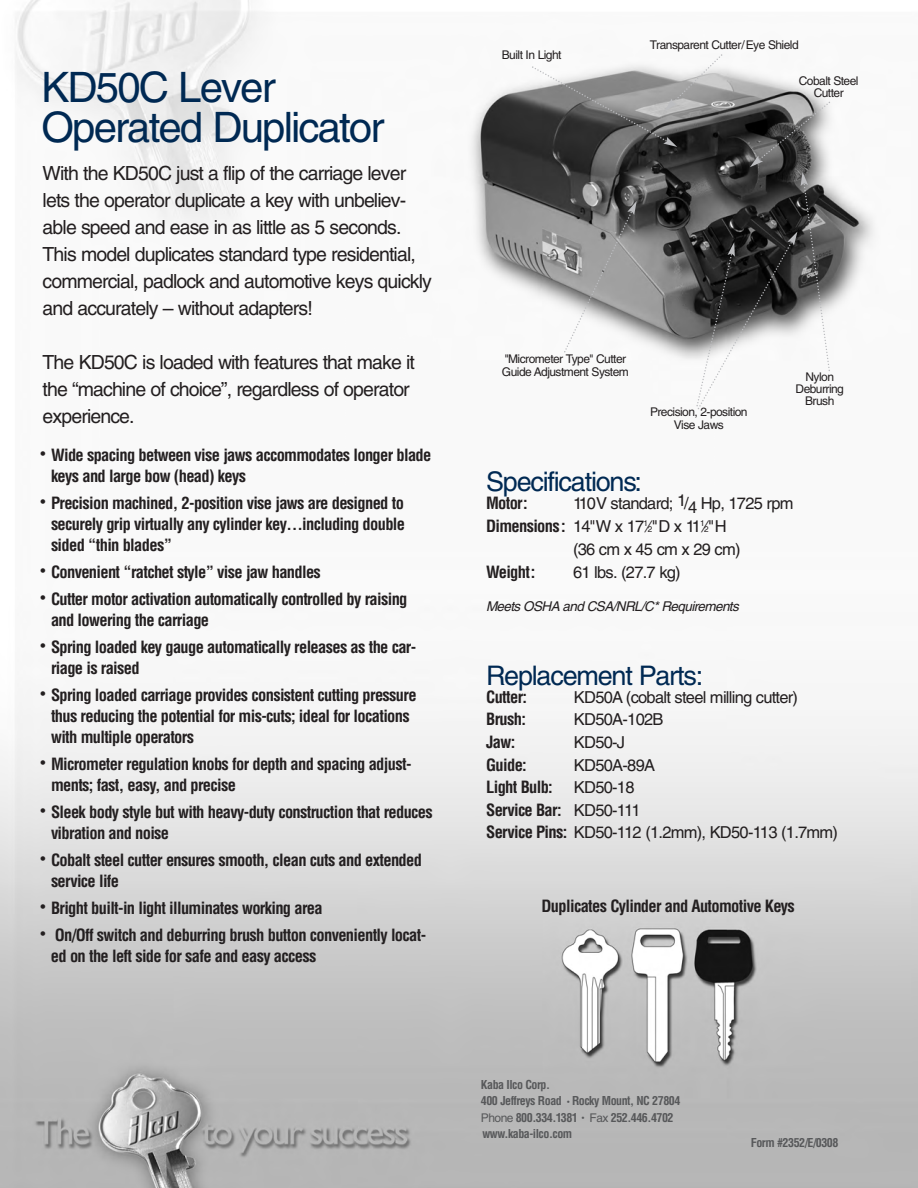
<style>
.page{position:relative;width:918px;height:1188px;background:#fff}
.page>*{position:absolute;margin:0;border:0;box-sizing:border-box;transform-origin:0 0}
.t1{font:42px/40.5px "Helvetica";letter-spacing:-.045em;color:#002953}
.t2{font:27px "Helvetica";letter-spacing:-.045em;color:#002953}
.t3{font:19.5px/27px "Helvetica";letter-spacing:-.045em;color:#231f20}
.t4{font:700 condensed 16.5px/21px "Helvetica";letter-spacing:-.04em;color:#231f20}
.t5{font:16.5px/22.5px "Helvetica";letter-spacing:-.045em;color:#231f20}
.t6{font:italic 13.5px "Helvetica";letter-spacing:-.045em;color:#231f20}
.t7{font:12px/12px "Helvetica";letter-spacing:-.045em;color:#231f20;text-align:center}
.t8{font:700 condensed 12px/16.5px "Helvetica";letter-spacing:-.04em;color:#57585a}
.s1{font-weight:700;font-stretch:condensed}
.s2{font-size:8.25px}
.s3{font-size:6px}
.s4{font-weight:400;font-stretch:normal}
</style>
<div class="page">
<img style="left:0;top:0;width:918px;height:1188px">
<svg style="left:532px;top:54px;width:299px;height:355px"></svg>
<h1 class="t1" style="left:41px;top:71px;width:344px">KD50C Lever<br>Operated Duplicator</h1>
<p class="t3" style="left:43px;top:161px;width:391px">With the KD50C just a flip of the carriage lever lets the operator duplicate a key with unbeliev&shy;able speed and ease in as little as 5 seconds.<br>This model duplicates standard type residential, commercial, padlock and automotive keys quickly and accurately – without adapters!</p>
<p class="t3" style="left:43px;top:350px;width:374px">The KD50C is loaded with features that make it the “machine of choice”, regardless of operator experience.</p>
<p class="t4" style="left:51px;top:445px;width:382px;text-indent:-10px"><sup>•</sup> Wide spacing between vise jaws accommodates longer blade keys and large bow (head) keys</p>
<p class="t4" style="left:51px;top:493px;width:356px;text-align:justify;text-indent:-10px"><sup>•</sup> Precision machined, 2-position vise jaws are designed to securely grip virtually any cylinder key…including double sided “thin blades”</p>
<p class="t4" style="left:40px;top:562px;width:282px"><sup>•</sup> Convenient “ratchet style” vise jaw handles</p>
<p class="t4" style="left:51px;top:589px;width:358px;text-indent:-10px"><sup>•</sup> Cutter motor activation automatically controlled by raising and lowering the carriage</p>
<p class="t4" style="left:51px;top:637px;width:367px;text-indent:-10px"><sup>•</sup> Spring loaded key gauge automatically releases as the car&shy;riage is raised</p>
<p class="t4" style="left:51px;top:685px;width:367px;text-indent:-10px"><sup>•</sup> Spring loaded carriage provides consistent cutting pressure thus reducing the potential for mis-cuts; ideal for locations with multiple operators</p>
<p class="t4" style="left:51px;top:754px;width:362px;text-indent:-10px"><sup>•</sup> Micrometer regulation knobs for depth and spacing adjust&shy;ments; fast, easy, and precise</p>
<p class="t4" style="left:51px;top:802px;width:383px;text-indent:-10px"><sup>•</sup> Sleek body style but with heavy-duty construction that reduces vibration and noise</p>
<p class="t4" style="left:51px;top:850px;width:373px;text-indent:-10px"><sup>•</sup> Cobalt steel cutter ensures smooth, clean cuts and extended service life</p>
<p class="t4" style="left:40px;top:898px;width:284px"><sup>•</sup> Bright built-in light illuminates working area</p>
<p class="t4" style="left:51px;top:925px;width:377px;text-indent:-10px"><sup>•</sup> On/Off switch and deburring brush button conveniently locat&shy;ed on the left side for safe and easy access</p>
<p class="t7" style="left:502px;top:50px;width:61px">Built In Light</p>
<p class="t7" style="left:650px;top:40px;width:150px">Transparent Cutter/Eye Shield</p>
<p class="t7" style="left:799px;top:76px;width:61px">Cobalt Steel<br>Cutter</p>
<p class="t7" style="left:502px;top:353px;width:128px;line-height:13.5px;text-align:left">''Micrometer Type'' Cutter<br>Guide Adjustment System</p>
<p class="t7" style="left:650px;top:406px;width:99px;line-height:13.5px">Precision, 2-position<br>Vise Jaws</p>
<p class="t7" style="left:796px;top:372px;width:50px">Nylon<br>Deburring<br>Brush</p>
<h2 class="t2" style="left:486px;top:472px;width:158px">Specifications:</h2>
<p class="t4" style="left:486px;top:493px;width:43px">Motor:</p>
<p class="t5" style="left:573px;top:494px;width:222px">110V standard; 1/4 Hp, 1725 rpm</p>
<p class="t5" style="left:486px;top:516px;width:242px"><span class="s1">Dimensions:</span> 14''W x 17<sup>1</sup>⁄<span class="s2">2</span>''D x 11<sup>1</sup>⁄<span class="s2">2</span>''H</p>
<p class="t5" style="left:573px;top:539px;width:169px">(36 cm x 45 cm x 29 cm)</p>
<p class="t4" style="left:486px;top:562px;width:51px">Weight:</p>
<p class="t5" style="left:573px;top:563px;width:109px">61 lbs. (27.7 kg)</p>
<p class="t6" style="left:486px;top:602px;width:254px">Meets OSHA and CSA/NRL/C* Requirements</p>
<h2 class="t2" style="left:486px;top:665px;width:219px">Replacement Parts:</h2>
<p class="t4" style="left:486px;top:687px;width:42px">Cutter:</p>
<p class="t5" style="left:574px;top:687px;width:226px">KD50A (cobalt steel milling cutter)</p>
<p class="t4" style="left:486px;top:709px;width:41px">Brush:</p>
<p class="t5" style="left:574px;top:710px;width:91px">KD50A-102B</p>
<p class="t4" style="left:486px;top:732px;width:31px">Jaw:</p>
<p class="t5" style="left:574px;top:732px;width:53px">KD50-J</p>
<p class="t4" style="left:486px;top:754px;width:42px">Guide:</p>
<p class="t5" style="left:574px;top:755px;width:83px">KD50A-89A</p>
<p class="t4" style="left:486px;top:777px;width:68px">Light Bulb:</p>
<p class="t5" style="left:486px;top:777px;width:353px;text-indent:88px">KD50-18<br><span class="s1">Service Bar:</span> KD50-111<br><span class="s1">Service Pins:</span> KD50-112 (1.2mm), KD50-113 (1.7mm)</p>
<p class="t4" style="left:542px;top:896px;width:255px">Duplicates Cylinder and Automotive Keys</p>
<p class="t8" style="left:481px;top:1076px;width:201px">Kaba Ilco Corp.<br>400 Jeffreys Road <span class="s3">•</span> Rocky Mount, NC 27804<br><span class="s4">Phone</span> 800.334.1381 <span class="s3">•</span> <span class="s4">Fax</span> 252.446.4702 www.kaba-ilco.com</p>
<p class="t8" style="left:751px;top:1135px;width:89px">Form #2352/E/0308</p>
</div>
